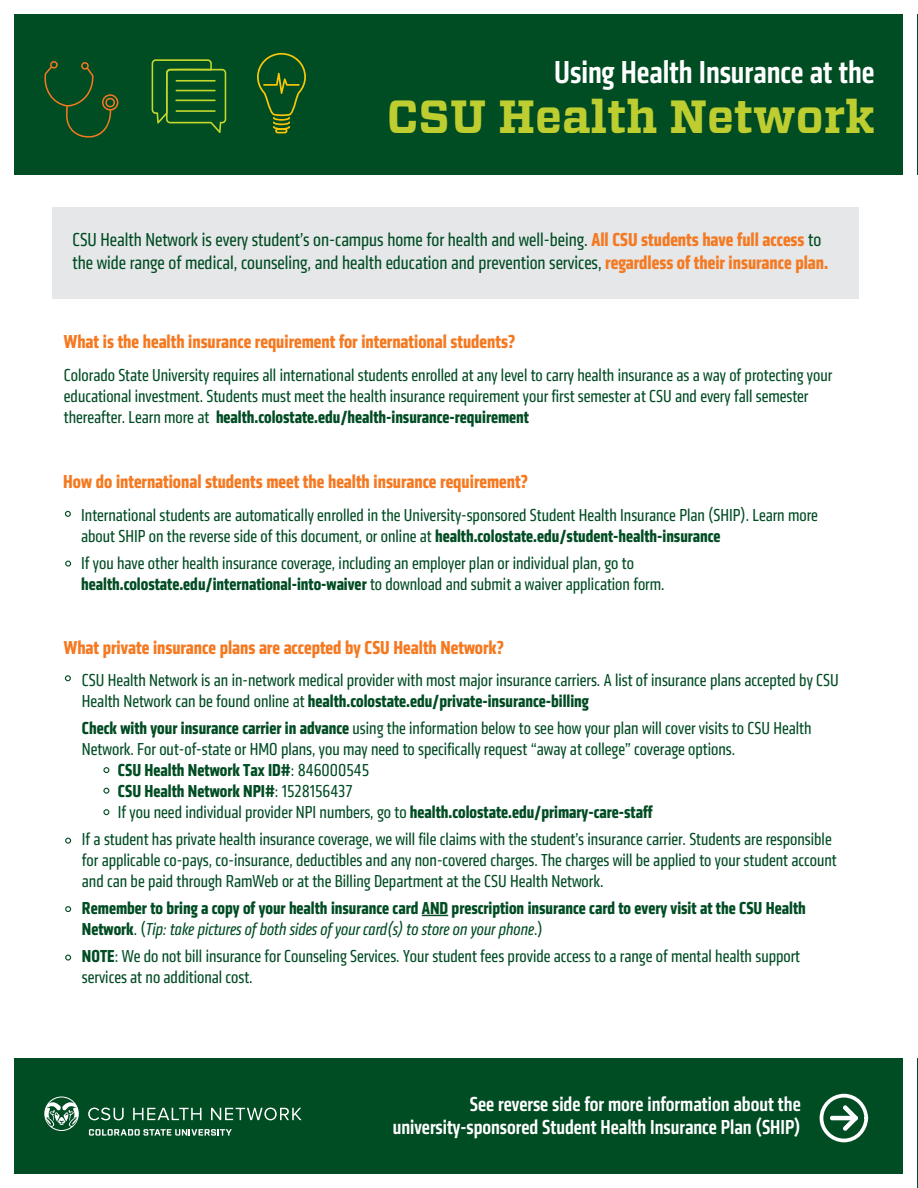
<style>
.page{position:relative;width:918px;height:1188px;background:#fff}
.page>*{position:absolute;margin:0;border:0;box-sizing:border-box;transform-origin:0 0}
.t1{font:700 46.5px "Vitesse";color:#bece30}
.t2{font:500 condensed 33px "Klavika";color:#fff}
.t3{font:500 condensed 21px/22.5px "Klavika";color:#fff;text-align:right}
.t4{font:condensed 19.5px/23.4px "Klavika";color:#004c23}
.t5{font:700 condensed 19.5px "Klavika";color:#f47921}
.t6{font:condensed 18px/21px "Klavika";color:#004c23}
.t7{font:700 condensed 18px/21px "Klavika";color:#004c23}
.s1{font-weight:700;color:#f47921}
.s2{font-weight:700}
.s3{font-weight:400}
.s4{font-weight:400;font-style:italic}
</style>
<div class="page">
<div style="left:0;top:3px;width:918px;height:172px;background:#004c23"></div>
<div style="left:0;top:1058px;width:917px;height:130px;background:#004c23"></div>
<svg style="left:422px;top:915px;width:26px;height:1px"></svg>
<svg style="left:103px;top:767px;width:6px;height:6px"></svg>
<svg style="left:103px;top:788px;width:6px;height:6px"></svg>
<svg style="left:103px;top:809px;width:6px;height:6px"></svg>
<div style="left:0;top:0;width:918px;height:14px;background:#fff"></div>
<div style="left:0;top:1174px;width:916px;height:14px;background:#fff"></div>
<div style="left:52px;top:207px;width:807px;height:91px;background:#e6e7e9"></div>
<svg style="left:44px;top:61px;width:74px;height:77px"></svg>
<svg style="left:152px;top:59px;width:74px;height:74px"></svg>
<hr style="left:176px;top:90px;width:40px;height:1px;background:#c4d82d">
<hr style="left:175px;top:100px;width:41px;height:1px;background:#c4d82d">
<hr style="left:176px;top:110px;width:40px;height:2px;background:#c4d82d">
<hr style="left:176px;top:80px;width:40px;height:2px;background:#c4d82d">
<svg style="left:257px;top:53px;width:49px;height:80px"></svg>
<div style="left:0;top:0;width:14px;height:1188px;background:#fff"></div>
<div style="left:903px;top:0;width:13px;height:1188px;background:#fff"></div>
<svg style="left:65px;top:511px;width:6px;height:6px"></svg>
<svg style="left:65px;top:561px;width:6px;height:6px"></svg>
<svg style="left:65px;top:675px;width:6px;height:6px"></svg>
<svg style="left:65px;top:838px;width:6px;height:6px"></svg>
<svg style="left:65px;top:906px;width:6px;height:6px"></svg>
<svg style="left:65px;top:955px;width:6px;height:6px"></svg>
<svg style="left:88px;top:1108px;width:36px;height:12px"></svg>
<svg style="left:133px;top:1108px;width:68px;height:12px"></svg>
<svg style="left:211px;top:1108px;width:91px;height:12px"></svg>
<svg style="left:89px;top:1129px;width:143px;height:7px"></svg>
<svg style="left:44px;top:1096px;width:35px;height:35px"></svg>
<svg style="left:820px;top:1094px;width:48px;height:48px"></svg>
<h2 class="t2" style="left:554px;top:51px;width:322px">Using Health Insurance at the</h2>
<h1 class="t1" style="left:387px;top:86px;width:489px">CSU Health Network</h1>
<p class="t4" style="left:72px;top:228px;width:757px">CSU Health Network is every student’s on-campus home for health and well-being. <span class="s1">All CSU students have full access</span> to the wide range of medical, counseling, and health education and prevention services, <span class="s1">regardless of their insurance plan.</span></p>
<p class="t5" style="left:64px;top:329px;width:453px">What is the health insurance requirement for international students?</p>
<p class="t6" style="left:64px;top:365px;width:770px">Colorado State University requires all international students enrolled at any level to carry health insurance as a way of protecting your educational investment. Students must meet the health insurance requirement your first semester at CSU and every fall semester thereafter. Learn more at <span class="s2">health.colostate.edu/health-insurance-requirement</span></p>
<p class="t5" style="left:63px;top:469px;width:466px">How do international students meet the health insurance requirement?</p>
<p class="t6" style="left:81px;top:504px;width:738px">International students are automatically enrolled in the University-sponsored Student Health Insurance Plan (SHIP). Learn more about SHIP on the reverse side of this document, or online at <span class="s2">health.colostate.edu/student-health-insurance</span></p>
<p class="t6" style="left:81px;top:552px;width:585px">If you have other health insurance coverage, including an employer plan or individual plan, go to <span class="s2">health.colostate.edu/international-into-waiver</span> to download and submit a waiver application form.</p>
<p class="t5" style="left:64px;top:635px;width:442px">What private insurance plans are accepted by CSU Health Network?</p>
<p class="t6" style="left:82px;top:669px;width:758px">CSU Health Network is an in-network medical provider with most major insurance carriers. A list of insurance plans accepted by CSU<br>Health Network can be found online at <span class="s2">health.colostate.edu/private-insurance-billing</span></p>
<p class="t6" style="left:82px;top:717px;width:731px"><span class="s2">Check with your insurance carrier in advance</span> using the information below to see how your plan will cover visits to CSU Health</p>
<p class="t6" style="left:82px;top:738px;width:655px">Network. For out-of-state or HMO plans, you may need to specifically request “away at college” coverage options.</p>
<p class="t7" style="left:118px;top:759px;width:253px">CSU Health Network Tax ID#<span class="s3">: 846000545</span></p>
<p class="t7" style="left:118px;top:780px;width:236px">CSU Health Network NPI#<span class="s3">: 1528156437</span></p>
<p class="t6" style="left:118px;top:801px;width:536px">If you need individual provider NPI numbers, go to <span class="s2">health.colostate.edu/primary-care-staff</span></p>
<p class="t6" style="left:82px;top:828px;width:756px">If a student has private health insurance coverage, we will file claims with the student’s insurance carrier. Students are responsible for applicable co-pays, co-insurance, deductibles and any non-covered charges. The charges will be applied to your student account and can be paid through RamWeb or at the Billing Department at the CSU Health Network.</p>
<p class="t7" style="left:82px;top:897px;width:725px">Remember to bring a copy of your health insurance card AND prescription insurance card to every visit at the CSU Health<br>Network<span class="s3">. (</span><span class="s4">Tip: take pictures of both sides of your card(s) to store on your phone</span><span class="s3">.)</span></p>
<p class="t6" style="left:82px;top:945px;width:720px"><span class="s2">NOTE</span>: We do not bill insurance for Counseling Services. Your student fees provide access to a range of mental health support services at no additional cost.</p>
<p class="t3" style="left:393px;top:1093px;width:409px">See reverse side for more information about the university-sponsored Student Health Insurance Plan (SHIP)</p>
</div>
